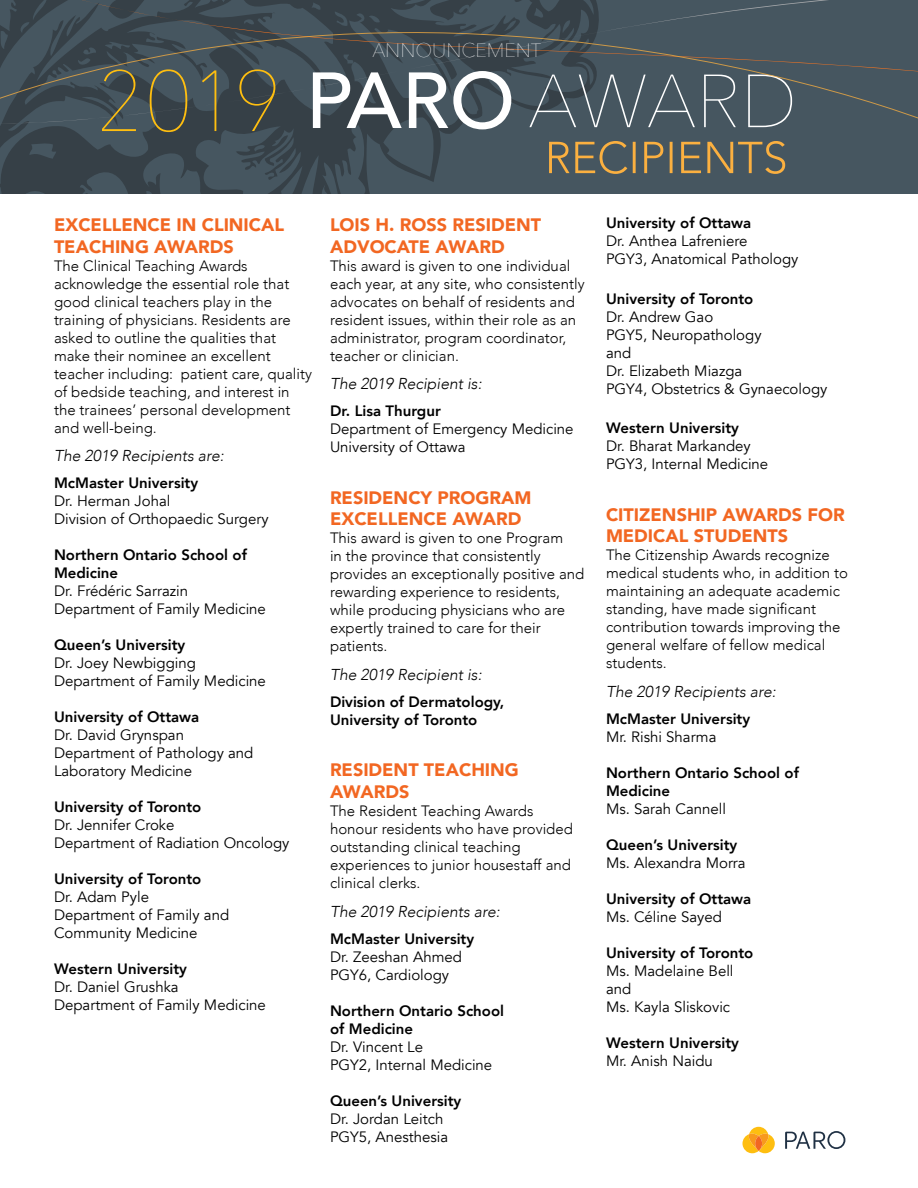
<style>
.page{position:relative;width:918px;height:1188px;background:#fff}
.page>*{position:absolute;margin:0;border:0;box-sizing:border-box;transform-origin:0 0}
.t1{font:200 19.35px "Avenir Next";color:#fff}
.t2{font:900 18px/21.6px "Avenir";color:#f26722}
.t3{font:italic 300 15.75px "Avenir";color:#000}
.t4{font:300 15px/18px "Avenir";color:#000}
.t5{font:15px/18px "Avenir";color:#000}
.t6{font:800 15px/18px "Avenir";color:#000}
</style>
<div class="page">
<div style="left:0;top:0;width:918px;height:234px;background:#465660"></div>
<svg style="left:0;top:129px;width:487px;height:65px"></svg>
<svg style="left:10px;top:0;width:818px;height:24px"></svg>
<svg style="left:743px;top:1127px;width:32px;height:26px"></svg>
<svg style="left:755px;top:1136px;width:7px;height:15px"></svg>
<svg style="left:785px;top:1131px;width:60px;height:18px"></svg>
<svg style="left:549px;top:141px;width:236px;height:33px"></svg>
<svg style="left:529px;top:125px;width:247px;height:2px"></svg>
<svg style="left:313px;top:125px;width:185px;height:4px"></svg>
<div style="left:0;top:194px;width:918px;height:85px;background:#fff"></div>
<svg style="left:102px;top:125px;width:173px;height:7px"></svg>
<svg style="left:0;top:24px;width:918px;height:101px"></svg>
<p class="t1" style="left:372px;top:34px;width:171px">ANNOUNCEMENT</p>
<p class="t2" style="left:54px;top:213px;width:232px">EXCELLENCE IN CLINICAL<br>TEACHING AWARDS</p>
<p class="t4" style="left:54px;top:256px;width:259px">The Clinical Teaching Awards acknowledge the essential role that good clinical teachers play in the training of physicians. Residents are asked to outline the qualities that make their nominee an excellent teacher including: patient care, quality of bedside teaching, and interest in the trainees’ personal development and well-being.</p>
<p class="t3" style="left:54px;top:446px;width:171px">The 2019 Recipients are:</p>
<p class="t6" style="left:54px;top:474px;width:146px">McMaster University</p>
<p class="t5" style="left:54px;top:492px;width:216px">Dr. Herman Johal<br>Division of Orthopaedic Surgery</p>
<p class="t6" style="left:54px;top:546px;width:194px">Northern Ontario School of<br>Medicine</p>
<p class="t5" style="left:54px;top:582px;width:213px">Dr. Frédéric Sarrazin<br>Department of Family Medicine</p>
<p class="t6" style="left:54px;top:636px;width:133px">Queen’s University</p>
<p class="t5" style="left:54px;top:654px;width:213px">Dr. Joey Newbigging<br>Department of Family Medicine</p>
<p class="t6" style="left:54px;top:708px;width:147px">University of Ottawa</p>
<p class="t5" style="left:54px;top:726px;width:201px">Dr. David Grynspan<br>Department of Pathology and<br>Laboratory Medicine</p>
<p class="t6" style="left:54px;top:798px;width:149px">University of Toronto</p>
<p class="t5" style="left:54px;top:816px;width:237px">Dr. Jennifer Croke<br>Department of Radiation Oncology</p>
<p class="t6" style="left:54px;top:870px;width:149px">University of Toronto</p>
<p class="t5" style="left:54px;top:888px;width:177px">Dr. Adam Pyle<br>Department of Family and<br>Community Medicine</p>
<p class="t6" style="left:54px;top:960px;width:135px">Western University</p>
<p class="t5" style="left:54px;top:978px;width:213px">Dr. Daniel Grushka<br>Department of Family Medicine</p>
<p class="t2" style="left:330px;top:213px;width:213px">LOIS H. ROSS RESIDENT<br>ADVOCATE AWARD</p>
<p class="t4" style="left:330px;top:256px;width:256px">This award is given to one individual each year, at any site, who consistently advocates on behalf of residents and resident issues, within their role as an administrator, program coordinator, teacher or clinician.</p>
<p class="t3" style="left:330px;top:374px;width:153px">The 2019 Recipient is:</p>
<p class="t6" style="left:330px;top:402px;width:112px">Dr. Lisa Thurgur</p>
<p class="t5" style="left:330px;top:420px;width:245px">Department of Emergency Medicine<br>University of Ottawa</p>
<p class="t2" style="left:330px;top:486px;width:203px">RESIDENCY PROGRAM<br>EXCELLENCE AWARD</p>
<p class="t4" style="left:330px;top:529px;width:256px">This award is given to one Program<br>in the province that consistently provides an exceptionally positive and rewarding experience to residents, while producing physicians who are expertly trained to care for their patients.</p>
<p class="t3" style="left:330px;top:665px;width:153px">The 2019 Recipient is:</p>
<p class="t6" style="left:330px;top:693px;width:176px">Division of Dermatology,<br>University of Toronto</p>
<p class="t2" style="left:330px;top:759px;width:190px">RESIDENT TEACHING<br>AWARDS</p>
<p class="t4" style="left:330px;top:802px;width:244px">The Resident Teaching Awards honour residents who have provided outstanding clinical teaching experiences to junior housestaff and clinical clerks.</p>
<p class="t3" style="left:330px;top:902px;width:171px">The 2019 Recipients are:</p>
<p class="t6" style="left:330px;top:929px;width:146px">McMaster University</p>
<p class="t5" style="left:330px;top:948px;width:134px">Dr. Zeeshan Ahmed<br>PGY6, Cardiology</p>
<p class="t6" style="left:330px;top:1001px;width:176px">Northern Ontario School of Medicine</p>
<p class="t5" style="left:330px;top:1038px;width:164px">Dr. Vincent Le<br>PGY2, Internal Medicine</p>
<p class="t6" style="left:330px;top:1091px;width:133px">Queen’s University</p>
<p class="t5" style="left:330px;top:1110px;width:120px">Dr. Jordan Leitch<br>PGY5, Anesthesia</p>
<p class="t6" style="left:606px;top:214px;width:147px">University of Ottawa</p>
<p class="t5" style="left:606px;top:232px;width:194px">Dr. Anthea Lafreniere<br>PGY3, Anatomical Pathology</p>
<p class="t6" style="left:606px;top:289px;width:149px">University of Toronto</p>
<p class="t5" style="left:606px;top:308px;width:223px">Dr. Andrew Gao<br>PGY5, Neuropathology<br>and<br>Dr. Elizabeth Miazga<br>PGY4, Obstetrics &amp; Gynaecology</p>
<p class="t6" style="left:606px;top:419px;width:135px">Western University</p>
<p class="t5" style="left:606px;top:437px;width:164px">Dr. Bharat Markandey<br>PGY3, Internal Medicine</p>
<p class="t2" style="left:606px;top:503px;width:240px">CITIZENSHIP AWARDS FOR<br>MEDICAL STUDENTS</p>
<p class="t4" style="left:606px;top:546px;width:244px">The Citizenship Awards recognize medical students who, in addition to maintaining an adequate academic standing, have made significant contribution towards improving the general welfare of fellow medical students.</p>
<p class="t3" style="left:606px;top:682px;width:171px">The 2019 Recipients are:</p>
<p class="t6" style="left:606px;top:710px;width:146px">McMaster University</p>
<p class="t5" style="left:606px;top:728px;width:112px">Mr. Rishi Sharma</p>
<p class="t6" style="left:606px;top:764px;width:194px">Northern Ontario School of<br>Medicine</p>
<p class="t5" style="left:606px;top:800px;width:122px">Ms. Sarah Cannell</p>
<p class="t6" style="left:606px;top:836px;width:133px">Queen’s University</p>
<p class="t5" style="left:606px;top:854px;width:141px">Ms. Alexandra Morra</p>
<p class="t6" style="left:606px;top:890px;width:147px">University of Ottawa</p>
<p class="t5" style="left:606px;top:908px;width:117px">Ms. Céline Sayed</p>
<p class="t6" style="left:606px;top:944px;width:149px">University of Toronto</p>
<p class="t5" style="left:606px;top:962px;width:129px">Ms. Madelaine Bell and<br>Ms. Kayla Sliskovic</p>
<p class="t6" style="left:606px;top:1034px;width:135px">Western University</p>
<p class="t5" style="left:606px;top:1052px;width:108px">Mr. Anish Naidu</p>
</div>
